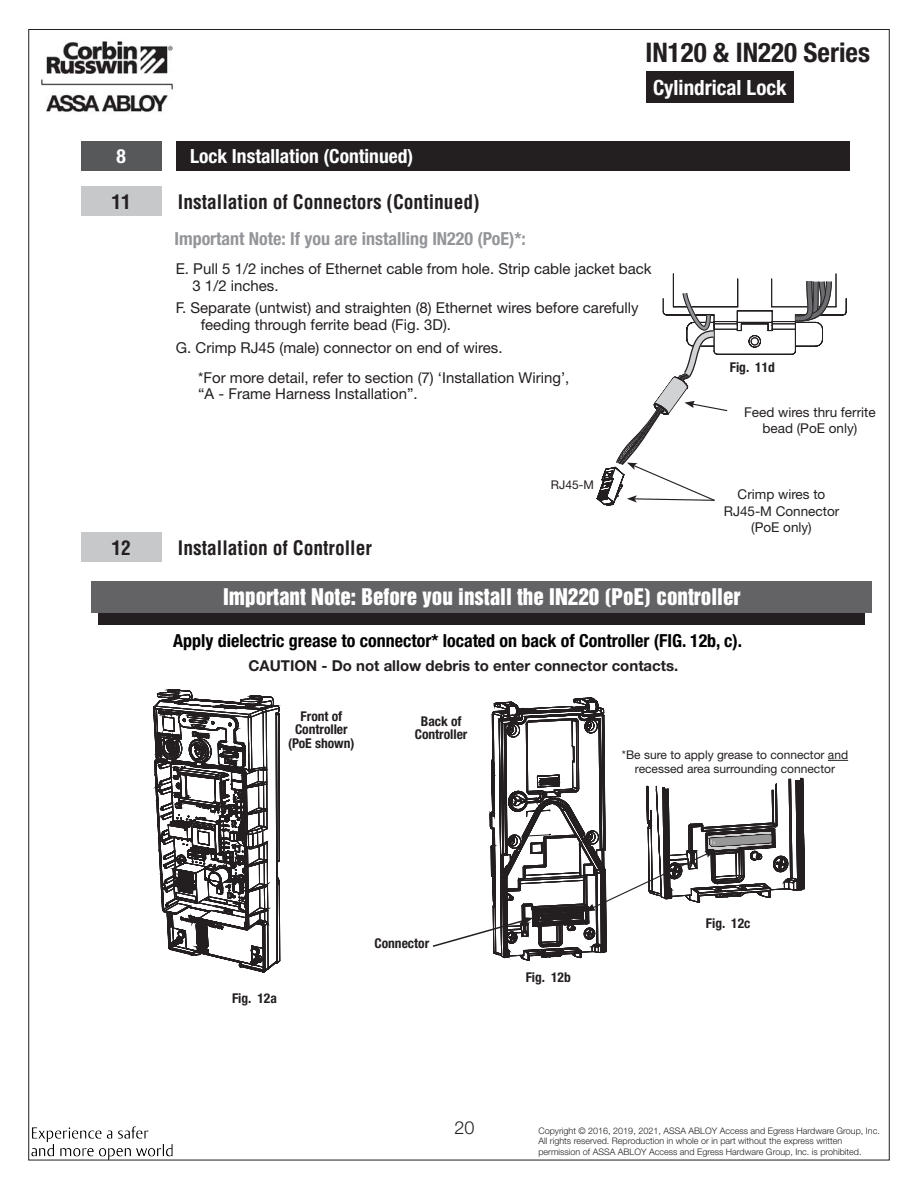
<style>
.page{position:relative;width:918px;height:1188px;background:#fff}
.page>*{position:absolute;margin:0;border:0;box-sizing:border-box;transform-origin:0 0}
.t1{font:700 condensed 27px "Helvetica Neue";color:#231f20}
.Section_Number{font:21px "Helvetica Inserat";color:#fff}
.t2{font:700 condensed 21px "Helvetica Neue";color:#fff}
.Step_Name{font:700 condensed 19.5px "Helvetica";color:#231f20}
.SECTION_NAME_START{font:700 condensed 19.5px "Helvetica Neue";color:#fff}
.Step_Number{font:700 condensed 19.5px "Helvetica";color:#231f20}
.Section_Number-2{font:700 condensed 19.5px "Helvetica Neue";color:#fff}
.Heading_3_I0{font:700 condensed 18px "Helvetica Neue";color:#000}
.Heading_3_I0-2{font:700 condensed 18px "Helvetica Neue";color:#939598}
.t3{font:300 18px "Helvetica Neue";color:#231f20}
.Body_Text_I1_10_11{font:15px/16.5px "Helvetica Neue";color:#231f20}
.Body_Text_I1_10_11-2{font:700 15px "Helvetica Neue LT Std";color:#231f20}
.t4{font:13.5px/16.2px "Helvetica Neue";color:#231f20;text-align:center}
.Labels{font:700 condensed 13.5px/13.5px "Helvetica Neue";letter-spacing:-.005em;color:#231f20;text-align:center}
.Figures{font:700 condensed 13.5px "Helvetica Neue";color:#231f20}
.Captions{font:12px/13.5px "Helvetica Neue";color:#231f20;text-align:center}
.Tiny_Text__no_leadin{font:12px "Helvetica Neue";color:#231f20}
.t5{font:300 9px/10.8px "Helvetica Neue";color:#231f20}
</style>
<div class="page">
<div style="left:646px;top:72px;width:147px;height:31px;background:#231f20"></div>
<img style="left:41px;top:41px;width:132px;height:71px">
<img style="left:31px;top:1126px;width:142px;height:34px">
<div style="left:98px;top:588px;width:767px;height:37px;background:#231f20"></div>
<div style="left:92px;top:582px;width:780px;height:31px;background:#636366"></div>
<svg style="left:664px;top:1159px;width:180px;height:2px"></svg>
<svg style="left:828px;top:760px;width:20px;height:1px"></svg>
<div style="left:81px;top:141px;width:81px;height:30px;background:#57585a"></div>
<div style="left:177px;top:141px;width:673px;height:30px;background:#231f20"></div>
<div style="left:81px;top:532px;width:81px;height:30px;background:#c7c8ca"></div>
<svg style="left:432px;top:697px;width:373px;height:264px"></svg>
<div style="left:81px;top:186px;width:81px;height:30px;background:#c7c8ca"></div>
<svg style="left:597px;top:273px;width:250px;height:233px"></svg>
<svg style="left:153px;top:581px;width:127px;height:392px"></svg>
<p class="Section_Number-2" style="left:117px;top:145px;width:11px">8</p>
<p class="SECTION_NAME_START" style="left:190px;top:145px;width:225px">Lock Installation (Continued)</p>
<p class="Step_Number" style="left:112px;top:189px;width:21px">11</p>
<p class="Step_Name" style="left:178px;top:189px;width:303px">Installation of Connectors (Continued)</p>
<p class="Heading_3_I0-2" style="left:174px;top:227px;width:353px">Important Note: If you are installing IN220 (PoE)*:</p>
<h1 class="t1" style="left:645px;top:36px;width:226px">IN120 &amp; IN220 Series</h1>
<h2 class="t2" style="left:653px;top:74px;width:135px">Cylindrical Lock</h2>
<p class="Body_Text_I1_10_11" style="left:192px;top:260px;width:461px;text-indent:-17px">E. Pull 5 1/2 inches of Ethernet cable from hole. Strip cable jacket back<br>3 1/2 inches.</p>
<p class="Body_Text_I1_10_11" style="left:201px;top:300px;width:439px;text-indent:-25px">F. Separate (untwist) and straighten (8) Ethernet wires before carefully feeding through ferrite bead (Fig. 3D).</p>
<p class="Body_Text_I1_10_11" style="left:176px;top:339px;width:328px">G. Crimp RJ45 (male) connector on end of wires.</p>
<p class="Body_Text_I1_10_11" style="left:198px;top:369px;width:373px">*For more detail, refer to section (7) ‘Installation Wiring’, “A - Frame Harness Installation”.</p>
<p class="Step_Number" style="left:112px;top:535px;width:21px">12</p>
<p class="Step_Name" style="left:178px;top:535px;width:195px">Installation of Controller</p>
<p class="Tiny_Text__no_leadin" style="left:551px;top:477px;width:44px">RJ45-M</p>
<p class="Figures" style="left:730px;top:359px;width:47px">Fig. 11d</p>
<p class="t4" style="left:744px;top:404px;width:133px">Feed wires thru ferrite bead (PoE only)</p>
<p class="t4" style="left:724px;top:486px;width:117px">Crimp wires to<br>RJ45-M Connector (PoE only)</p>
<p class="Section_Number" style="left:223px;top:584px;width:519px">Important Note: Before you install the IN220 (PoE) controller</p>
<p class="Heading_3_I0" style="left:173px;top:630px;width:571px">Apply dielectric grease to connector* located on back of Controller (FIG. 12b, c).</p>
<p class="Body_Text_I1_10_11-2" style="left:248px;top:657px;width:431px">CAUTION - Do not allow debris to enter connector contacts.</p>
<p class="Labels" style="left:288px;top:709px;width:68px">Front of<br>Controller (PoE shown)</p>
<p class="Labels" style="left:415px;top:714px;width:54px">Back of<br>Controller</p>
<p class="Captions" style="left:622px;top:748px;width:228px">*Be sure to apply grease to connector and recessed area surrounding connector</p>
<p class="Figures" style="left:232px;top:990px;width:46px">Fig. 12a</p>
<p class="Labels" style="left:374px;top:936px;width:56px">Connector</p>
<p class="Figures" style="left:526px;top:969px;width:47px">Fig. 12b</p>
<p class="Figures" style="left:706px;top:915px;width:46px">Fig. 12c</p>
<p class="t3" style="left:455px;top:1117px;width:22px">20</p>
<p class="t5" style="left:538px;top:1125px;width:343px">Copyright © 2016, 2019, 2021, ASSA ABLOY Access and Egress Hardware Group, Inc.<br>All rights reserved. Reproduction in whole or in part without the express written permission of ASSA ABLOY Access and Egress Hardware Group, Inc. is prohibited.</p>
</div>
